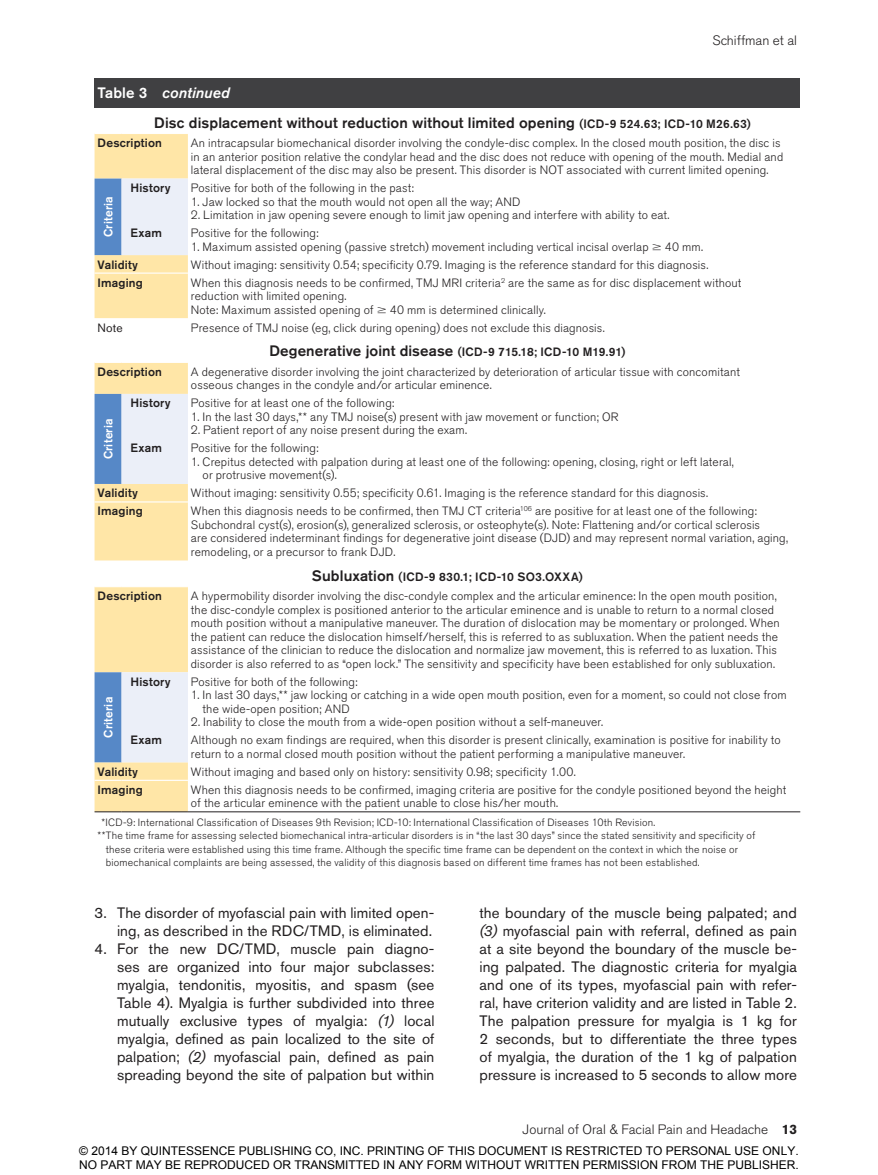
<style>
.page{position:relative;width:878px;height:1175px;background:#fff}
.page>*{position:absolute;margin:0;border:0;box-sizing:border-box;transform-origin:0 0}
.t1{font:15px/18px "Akzidenz Grotesk BQ";letter-spacing:.005em;color:#221f20;text-align:justify}
.t2{font:500 15px "Akzidenz Grotesk BQ";letter-spacing:.01em;color:#221f20}
.t3{font:italic 15px "Akzidenz Grotesk BQ Med";letter-spacing:.005em;color:#fff}
.t4{font:300 13.5px "Akzidenz Grotesk BQ";color:#221f20}
.t5{font:300 12px/13.5px "Akzidenz Grotesk BQ";letter-spacing:.015em;color:#221f20}
.t6{font:12px/14.4px "Arial";color:#000}
.t7{font:500 12px "Akzidenz Grotesk BQ";letter-spacing:.015em;color:#221f20}
.t8{font:500 12px "Akzidenz Grotesk BQ";letter-spacing:.015em;color:#fff}
.t9{font:12px "Akzidenz Grotesk BQ";color:#221f20}
.t10{font:300 10.5px "Akzidenz Grotesk BQ";letter-spacing:.02em;color:#221f20}
.s1{font-family:"Akzidenz Grotesk BQ";font-weight:500;font-style:normal}
.s2{font-size:12px}
.s3{font-weight:500;font-size:15px}
.s4{font-weight:500}
.s5{font-size:15px}
.s6{font-style:italic}
.s7{font-weight:700}
</style>
<div class="page">
<div style="left:94px;top:78px;width:706px;height:29px;background:#404042"></div>
<div style="left:94px;top:134px;width:94px;height:677px;background:#ffe6a7"></div>
<svg style="left:94px;top:178px;width:94px;height:584px;background:#e3e0cf"></svg>
<hr style="left:122px;top:501px;width:66px;height:1px;background:#fff">
<hr style="left:94px;top:779px;width:28px;height:2px;background:#fff">
<hr style="left:122px;top:779px;width:66px;height:2px;background:#fff">
<svg style="left:94px;top:811px;width:28px;height:1px"></svg>
<hr style="left:122px;top:811px;width:66px;height:1px;background:#221f20">
<hr style="left:188px;top:811px;width:612px;height:1px;background:#221f20">
<p class="t4" style="left:712px;top:32px;width:86px">Schiffman et al</p>
<p class="t3" style="left:98px;top:84px;width:134px"><span class="s1">Table 3</span> continued</p>
<p class="t2" style="left:154px;top:113px;width:598px">Disc displacement without reduction without limited opening <span class="s2">(ICD-9 524.63; ICD-10 M26.63)</span></p>
<p class="t7" style="left:98px;top:135px;width:66px">Description</p>
<p class="t5" style="left:191px;top:136px;width:594px">An intracapsular biomechanical disorder involving the condyle-disc complex. In the closed mouth position, the disc is in an anterior position relative the condylar head and the disc does not reduce with opening of the mouth. Medial and lateral displacement of the disc may also be present. This disorder is NOT associated with current limited opening.</p>
<p class="t8" style="left:101px;top:237px;width:43px;rotate:-90deg">Criteria</p>
<p class="t5" style="left:191px;top:181px;width:225px">Positive for both of the following in the past:</p>
<p class="t5" style="left:191px;top:195px;width:331px">1. Jaw locked so that the mouth would not open all the way; AND</p>
<p class="t5" style="left:191px;top:206px;width:480px;line-height:18px">2. Limitation in jaw opening severe enough to limit jaw opening and interfere with ability to eat.<br>Positive for the following:</p>
<p class="t5" style="left:191px;top:240px;width:513px">1. Maximum assisted opening (passive stretch) movement including vertical incisal overlap ≥ 40 mm.</p>
<p class="t7" style="left:130px;top:180px;width:42px">History</p>
<p class="t7" style="left:130px;top:225px;width:33px">Exam</p>
<p class="t7" style="left:98px;top:257px;width:42px">Validity</p>
<p class="t5" style="left:191px;top:258px;width:519px">Without imaging: sensitivity 0.54; specificity 0.79. Imaging is the reference standard for this diagnosis.</p>
<p class="t7" style="left:98px;top:275px;width:47px">Imaging</p>
<p class="t5" style="left:191px;top:276px;width:552px">When this diagnosis needs to be confirmed, TMJ MRI criteria<sup>2</sup> are the same as for disc displacement without reduction with limited opening.<br>Note: Maximum assisted opening of ≥ 40 mm is determined clinically.</p>
<p class="t9" style="left:98px;top:320px;width:27px">Note</p>
<p class="t5" style="left:269px;top:315px;width:357px;line-height:24.8px;text-indent:-78px">Presence of TMJ noise (eg, click during opening) does not exclude this diagnosis.<br><span class="s3">Degenerative joint disease</span> <span class="s4">(ICD-9 715.18; ICD-10 M19.91)</span></p>
<p class="t7" style="left:97px;top:364px;width:66px">Description</p>
<p class="t5" style="left:191px;top:365px;width:550px">A degenerative disorder involving the joint characterized by deterioration of articular tissue with concomitant osseous changes in the condyle and/or articular eminence.</p>
<p class="t8" style="left:101px;top:459px;width:43px;rotate:-90deg">Criteria</p>
<p class="t5" style="left:191px;top:397px;width:205px">Positive for at least one of the following:</p>
<p class="t5" style="left:191px;top:410px;width:429px">1. In the last 30 days,** any TMJ noise(s) present with jaw movement or function; OR</p>
<p class="t5" style="left:191px;top:421px;width:277px;line-height:18px">2. Patient report of any noise present during the exam.<br>Positive for the following:</p>
<p class="t5" style="left:202px;top:455px;width:533px;text-indent:-12px">1. Crepitus detected with palpation during at least one of the following: opening, closing, right or left lateral, or protrusive movement(s).</p>
<p class="t7" style="left:130px;top:396px;width:42px">History</p>
<p class="t7" style="left:130px;top:441px;width:33px">Exam</p>
<p class="t7" style="left:97px;top:486px;width:42px">Validity</p>
<p class="t5" style="left:191px;top:487px;width:518px">Without imaging: sensitivity 0.55; specificity 0.61. Imaging is the reference standard for this diagnosis.</p>
<p class="t7" style="left:97px;top:504px;width:47px">Imaging</p>
<p class="t5" style="left:191px;top:505px;width:598px">When this diagnosis needs to be confirmed, then TMJ CT criteria<sup>106</sup> are positive for at least one of the following:<br>Subchondral cyst(s), erosion(s), generalized sclerosis, or osteophyte(s). Note: Flattening and/or cortical sclerosis<br>are considered indeterminant findings for degenerative joint disease (DJD) and may represent normal variation, aging, remodeling, or a precursor to frank DJD.</p>
<p class="t7" style="left:312px;top:569px;width:272px"><span class="s5">Subluxation</span> (ICD-9 830.1; ICD-10 SO3.OXXA)</p>
<p class="t7" style="left:98px;top:588px;width:66px">Description</p>
<p class="t5" style="left:191px;top:589px;width:590px">A hypermobility disorder involving the disc-condyle complex and the articular eminence: In the open mouth position, the disc-condyle complex is positioned anterior to the articular eminence and is unable to return to a normal closed mouth position without a manipulative maneuver. The duration of dislocation may be momentary or prolonged. When the patient can reduce the dislocation himself/herself, this is referred to as subluxation. When the patient needs the assistance of the clinician to reduce the dislocation and normalize jaw movement, this is referred to as luxation. This disorder is also referred to as “open lock.” The sensitivity and specificity have been established for only subluxation.</p>
<p class="t8" style="left:101px;top:738px;width:43px;rotate:-90deg">Criteria</p>
<p class="t5" style="left:191px;top:675px;width:168px">Positive for both of the following:</p>
<p class="t5" style="left:202px;top:688px;width:585px;text-indent:-12px">1. In last 30 days,** jaw locking or catching in a wide open mouth position, even for a moment, so could not close from the wide-open position; AND</p>
<p class="t5" style="left:191px;top:713px;width:591px;line-height:18px">2. Inability to close the mouth from a wide-open position without a self-maneuver.<br>Although no exam findings are required, when this disorder is present clinically, examination is positive for inability to</p>
<p class="t5" style="left:191px;top:747px;width:495px">return to a normal closed mouth position without the patient performing a manipulative maneuver.</p>
<p class="t7" style="left:130px;top:674px;width:42px">History</p>
<p class="t7" style="left:130px;top:732px;width:33px">Exam</p>
<p class="t7" style="left:98px;top:764px;width:42px">Validity</p>
<p class="t5" style="left:191px;top:765px;width:386px">Without imaging and based only on history: sensitivity 0.98; specificity 1.00.</p>
<p class="t7" style="left:98px;top:782px;width:47px">Imaging</p>
<p class="t5" style="left:191px;top:783px;width:596px">When this diagnosis needs to be confirmed, imaging criteria are positive for the condyle positioned beyond the height of the articular eminence with the patient unable to close his/her mouth.</p>
<p class="t10" style="left:102px;top:816px;width:555px">*ICD-9: International Classification of Diseases 9th Revision; ICD-10: International Classification of Diseases 10th Revision.</p>
<p class="t10" style="left:98px;top:829px;width:659px">**The time frame for assessing selected biomechanical intra-articular disorders is in “the last 30 days” since the stated sensitivity and specificity of</p>
<p class="t10" style="left:106px;top:843px;width:633px">these criteria were established using this time frame. Although the specific time frame can be dependent on the context in which the noise or</p>
<p class="t10" style="left:106px;top:856px;width:595px">biomechanical complaints are being assessed, the validity of this diagnosis based on different time frames has not been established.</p>
<p class="t1" style="left:94px;top:904px;width:341px;text-align:right">3. The disorder of myofascial pain with limited open&shy;ing, as described in the RDC/TMD, is eliminated.</p>
<p class="t1" style="left:117px;top:940px;width:319px;text-indent:-22px">4. For the new DC/TMD, muscle pain diagno&shy;ses are organized into four major subclasses: myalgia, tendonitis, myositis, and spasm (see Table 4). Myalgia is further subdivided into three mutually exclusive types of myalgia: <span class="s6">(1)</span> local myalgia, defined as pain localized to the site of palpation; <span class="s6">(2)</span> myofascial pain, defined as pain spreading beyond the site of palpation but within</p>
<p class="t1" style="left:479px;top:904px;width:319px">the boundary of the muscle being palpated; and <span class="s6">(3)</span> myofascial pain with referral, defined as pain at a site beyond the boundary of the muscle be&shy;ing palpated. The diagnostic criteria for myalgia and one of its types, myofascial pain with refer&shy;ral, have criterion validity and are listed in Table 2.<br>The palpation pressure for myalgia is 1 kg for 2 seconds, but to differentiate the three types of myalgia, the duration of the 1 kg of palpation pressure is increased to 5 seconds to allow more</p>
<p class="t4" style="left:522px;top:1122px;width:276px">Journal of Oral &amp; Facial Pain and Headache <span class="s7">13</span></p>
<p class="t6" style="left:79px;top:1143px;width:721px">© 2014 BY QUINTESSENCE PUBLISHING CO, INC. PRINTING OF THIS DOCUMENT IS RESTRICTED TO PERSONAL USE ONLY.<br>NO PART MAY BE REPRODUCED OR TRANSMITTED IN ANY FORM WITHOUT WRITTEN PERMISSION FROM THE PUBLISHER.</p>
</div>
